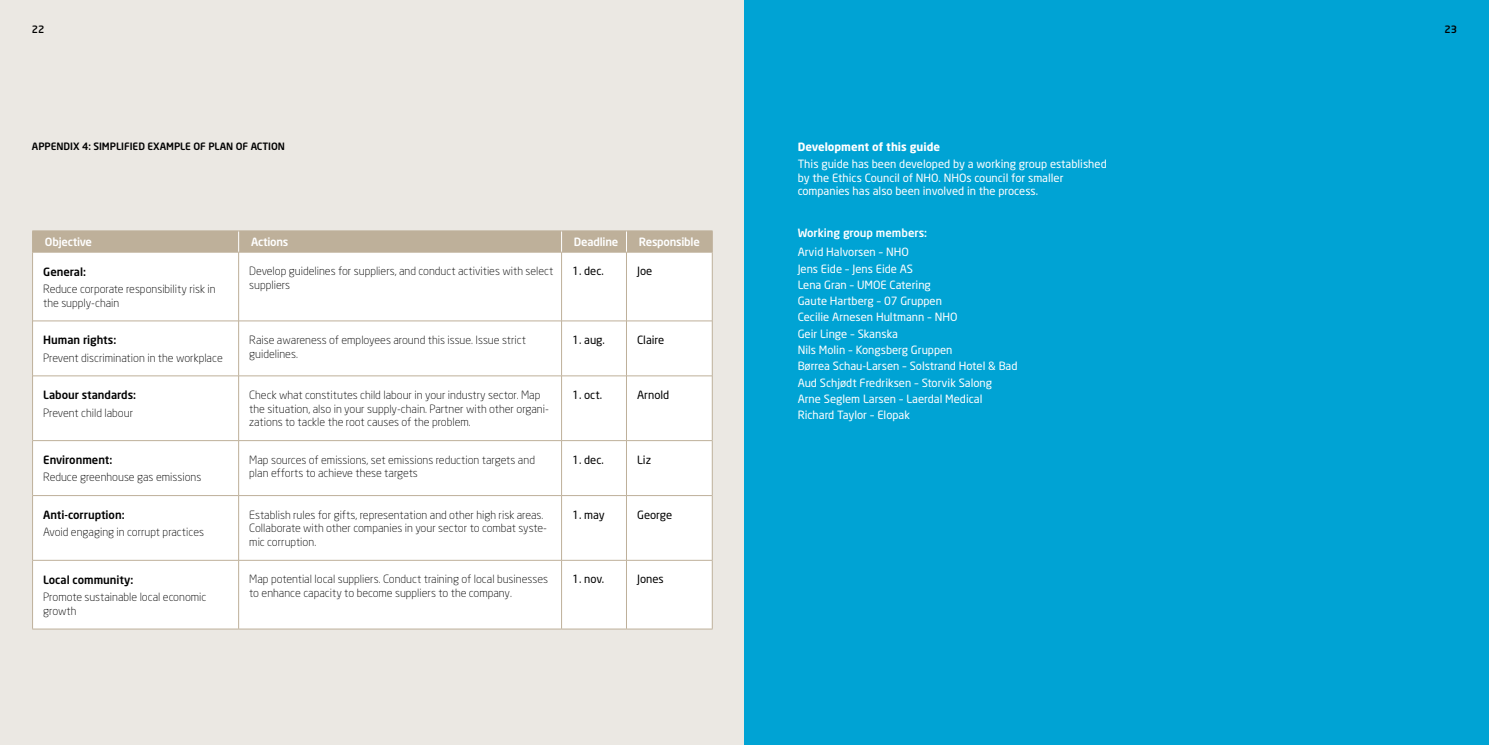
<style>
.page{position:relative;width:1489px;height:745px;background:#fff}
.page>*{position:absolute;margin:0;border:0;box-sizing:border-box;transform-origin:0 0}
.t1{font:300 11.25px/13.8px "Neo Sans";color:#000}
.t2{font:11.25px/16.2px "Neo Sans";color:#fff}
.t3{font:500 11.25px "Neo Sans";color:#000}
.t4{font:11.25px "Neo Sans";color:#000}
.t5{font:500 11.25px "Neo Sans";letter-spacing:-.02em;color:#fff}
.t6{font:700 11.25px "Neo Sans";color:#fff}
.t7{font:500 11.25px "Neo Sans";color:#fff}
.t8{font:500 10px "Neo Sans";letter-spacing:-.005em;color:#000}
</style>
<div class="page">
<div style="left:0;top:0;width:744px;height:744px;background:#ebe8e3"></div>
<div style="left:744px;top:0;width:744px;height:744px;background:#00a3d4"></div>
<div style="left:33px;top:253px;width:205px;height:375px;background:#fff"></div>
<div style="left:239px;top:253px;width:473px;height:375px;background:#fff"></div>
<hr style="left:32px;top:230px;width:207px;height:1px;background:#beb09a">
<hr style="left:239px;top:230px;width:322px;height:1px;background:#beb09a">
<hr style="left:561px;top:230px;width:65px;height:1px;background:#beb09a">
<hr style="left:626px;top:230px;width:86px;height:1px;background:#beb09a">
<div style="left:32px;top:231px;width:681px;height:21px;background:#beb09a"></div>
<hr style="left:32px;top:252px;width:1px;height:69px;background:#beb09a">
<hr style="left:712px;top:252px;width:1px;height:69px;background:#beb09a">
<hr style="left:32px;top:321px;width:1px;height:54px;background:#beb09a">
<hr style="left:712px;top:321px;width:1px;height:54px;background:#beb09a">
<hr style="left:32px;top:375px;width:1px;height:65px;background:#beb09a">
<hr style="left:712px;top:375px;width:1px;height:65px;background:#beb09a">
<hr style="left:32px;top:440px;width:1px;height:55px;background:#beb09a">
<hr style="left:712px;top:440px;width:1px;height:55px;background:#beb09a">
<hr style="left:32px;top:495px;width:1px;height:65px;background:#beb09a">
<hr style="left:712px;top:495px;width:1px;height:65px;background:#beb09a">
<hr style="left:32px;top:560px;width:1px;height:68px;background:#beb09a">
<hr style="left:712px;top:560px;width:1px;height:68px;background:#beb09a">
<hr style="left:238px;top:252px;width:1px;height:68px;background:#beb09a">
<hr style="left:561px;top:252px;width:1px;height:68px;background:#beb09a">
<hr style="left:626px;top:252px;width:1px;height:68px;background:#beb09a">
<hr style="left:33px;top:320px;width:206px;height:1px;background:#beb09a">
<hr style="left:239px;top:320px;width:322px;height:1px;background:#beb09a">
<hr style="left:238px;top:321px;width:1px;height:54px;background:#beb09a">
<hr style="left:561px;top:320px;width:65px;height:1px;background:#beb09a">
<hr style="left:561px;top:321px;width:1px;height:54px;background:#beb09a">
<hr style="left:626px;top:320px;width:86px;height:1px;background:#beb09a">
<hr style="left:626px;top:321px;width:1px;height:54px;background:#beb09a">
<hr style="left:33px;top:375px;width:206px;height:1px;background:#beb09a">
<hr style="left:239px;top:375px;width:322px;height:1px;background:#beb09a">
<hr style="left:238px;top:376px;width:1px;height:64px;background:#beb09a">
<hr style="left:561px;top:375px;width:65px;height:1px;background:#beb09a">
<hr style="left:561px;top:376px;width:1px;height:64px;background:#beb09a">
<hr style="left:626px;top:375px;width:86px;height:1px;background:#beb09a">
<hr style="left:626px;top:376px;width:1px;height:64px;background:#beb09a">
<hr style="left:33px;top:440px;width:206px;height:1px;background:#beb09a">
<hr style="left:239px;top:440px;width:322px;height:1px;background:#beb09a">
<hr style="left:238px;top:440px;width:1px;height:55px;background:#beb09a">
<hr style="left:561px;top:440px;width:65px;height:1px;background:#beb09a">
<hr style="left:561px;top:440px;width:1px;height:55px;background:#beb09a">
<hr style="left:626px;top:440px;width:86px;height:1px;background:#beb09a">
<hr style="left:626px;top:440px;width:1px;height:55px;background:#beb09a">
<hr style="left:33px;top:495px;width:206px;height:1px;background:#beb09a">
<hr style="left:239px;top:495px;width:322px;height:1px;background:#beb09a">
<hr style="left:238px;top:495px;width:1px;height:64px;background:#beb09a">
<hr style="left:561px;top:495px;width:65px;height:1px;background:#beb09a">
<hr style="left:561px;top:495px;width:1px;height:64px;background:#beb09a">
<hr style="left:626px;top:495px;width:86px;height:1px;background:#beb09a">
<hr style="left:626px;top:495px;width:1px;height:64px;background:#beb09a">
<hr style="left:33px;top:559px;width:206px;height:1px;background:#beb09a">
<hr style="left:239px;top:559px;width:322px;height:1px;background:#beb09a">
<hr style="left:238px;top:560px;width:1px;height:68px;background:#beb09a">
<hr style="left:561px;top:559px;width:65px;height:1px;background:#beb09a">
<hr style="left:561px;top:560px;width:1px;height:68px;background:#beb09a">
<hr style="left:626px;top:559px;width:86px;height:1px;background:#beb09a">
<hr style="left:626px;top:560px;width:1px;height:68px;background:#beb09a">
<hr style="left:33px;top:252px;width:206px;height:1px;background:#beb09a">
<hr style="left:239px;top:252px;width:322px;height:1px;background:#beb09a">
<hr style="left:561px;top:252px;width:65px;height:1px;background:#beb09a">
<hr style="left:626px;top:252px;width:86px;height:1px;background:#beb09a">
<hr style="left:32px;top:628px;width:207px;height:1px;background:#beb09a">
<hr style="left:239px;top:628px;width:322px;height:1px;background:#beb09a">
<hr style="left:561px;top:628px;width:65px;height:1px;background:#beb09a">
<hr style="left:626px;top:628px;width:86px;height:1px;background:#beb09a">
<p class="t8" style="left:32px;top:23px;width:14px">22</p>
<p class="t8" style="left:1444px;top:23px;width:14px">23</p>
<p class="t8" style="left:32px;top:140px;width:255px">APPENDIX 4: SIMPLIFIED EXAMPLE OF PLAN OF ACTION</p>
<p class="t6" style="left:797px;top:140px;width:144px">Development of this guide</p>
<p class="t2" style="left:797px;top:157px;width:310px;line-height:13.5px">This guide has been developed by a working group established by the Ethics Council of NHO. NHOs council for smaller companies has also been involved in the process.</p>
<p class="t7" style="left:797px;top:225px;width:131px">Working group members:</p>
<p class="t2" style="left:797px;top:244px;width:221px">Arvid Halvorsen – NHO<br>Jens Eide – Jens Eide AS<br>Lena Gran – UMOE Catering<br>Gaute Hartberg – 07 Gruppen<br>Cecilie Arnesen Hultmann – NHO<br>Geir Linge – Skanska<br>Nils Molin – Kongsberg Gruppen<br>Børrea Schau-Larsen – Solstrand Hotel &amp; Bad<br>Aud Schjødt Fredriksen – Storvik Salong<br>Arne Seglem Larsen – Laerdal Medical<br>Richard Taylor – Elopak</p>
<p class="t5" style="left:45px;top:235px;width:49px">Objective</p>
<p class="t5" style="left:251px;top:235px;width:39px">Actions</p>
<p class="t5" style="left:574px;top:235px;width:46px">Deadline</p>
<p class="t5" style="left:639px;top:235px;width:62px">Responsible</p>
<p class="t3" style="left:43px;top:264px;width:44px">General:</p>
<p class="t1" style="left:43px;top:282px;width:174px">Reduce corporate responsibility risk in the supply-chain</p>
<p class="t1" style="left:249px;top:264px;width:306px">Develop guidelines for suppliers, and conduct activities with select suppliers</p>
<p class="t4" style="left:572px;top:264px;width:33px">1. dec.</p>
<p class="t4" style="left:637px;top:264px;width:17px">Joe</p>
<p class="t1" style="left:249px;top:332px;width:278px">Raise awareness of employees around this issue. Issue strict guidelines.</p>
<p class="t4" style="left:572px;top:332px;width:34px">1. aug.</p>
<p class="t4" style="left:637px;top:332px;width:29px">Claire</p>
<p class="t3" style="left:43px;top:333px;width:75px">Human rights:</p>
<p class="t1" style="left:43px;top:350px;width:181px">Prevent discrimination in the workplace</p>
<p class="t1" style="left:249px;top:387px;width:301px">Check what constitutes child labour in your industry sector. Map the situation, also in your supply-chain. Partner with other organi&shy;zations to tackle the root causes of the problem.</p>
<p class="t4" style="left:572px;top:387px;width:31px">1. oct.</p>
<p class="t4" style="left:637px;top:387px;width:34px">Arnold</p>
<p class="t3" style="left:43px;top:388px;width:94px">Labour standards:</p>
<p class="t1" style="left:43px;top:405px;width:91px">Prevent child labour</p>
<p class="t3" style="left:43px;top:452px;width:71px">Environment:</p>
<p class="t1" style="left:43px;top:470px;width:160px">Reduce greenhouse gas emissions</p>
<p class="t1" style="left:249px;top:452px;width:287px">Map sources of emissions, set emissions reduction targets and plan efforts to achieve these targets</p>
<p class="t4" style="left:572px;top:452px;width:33px">1. dec.</p>
<p class="t4" style="left:637px;top:452px;width:15px">Liz</p>
<p class="t3" style="left:43px;top:507px;width:83px">Anti-corruption:</p>
<p class="t1" style="left:43px;top:525px;width:162px">Avoid engaging in corrupt practices</p>
<p class="t1" style="left:249px;top:507px;width:299px">Establish rules for gifts, representation and other high risk areas.<br>Collaborate with other companies in your sector to combat syste&shy;mic corruption.</p>
<p class="t4" style="left:572px;top:507px;width:34px">1. may</p>
<p class="t4" style="left:637px;top:507px;width:37px">George</p>
<p class="t3" style="left:43px;top:572px;width:92px">Local community:</p>
<p class="t1" style="left:43px;top:589px;width:165px">Promote sustainable local economic growth</p>
<p class="t1" style="left:249px;top:572px;width:300px">Map potential local suppliers. Conduct training of local businesses to enhance capacity to become suppliers to the company.</p>
<p class="t4" style="left:572px;top:572px;width:33px">1. nov.</p>
<p class="t4" style="left:637px;top:572px;width:28px">Jones</p>
</div>
